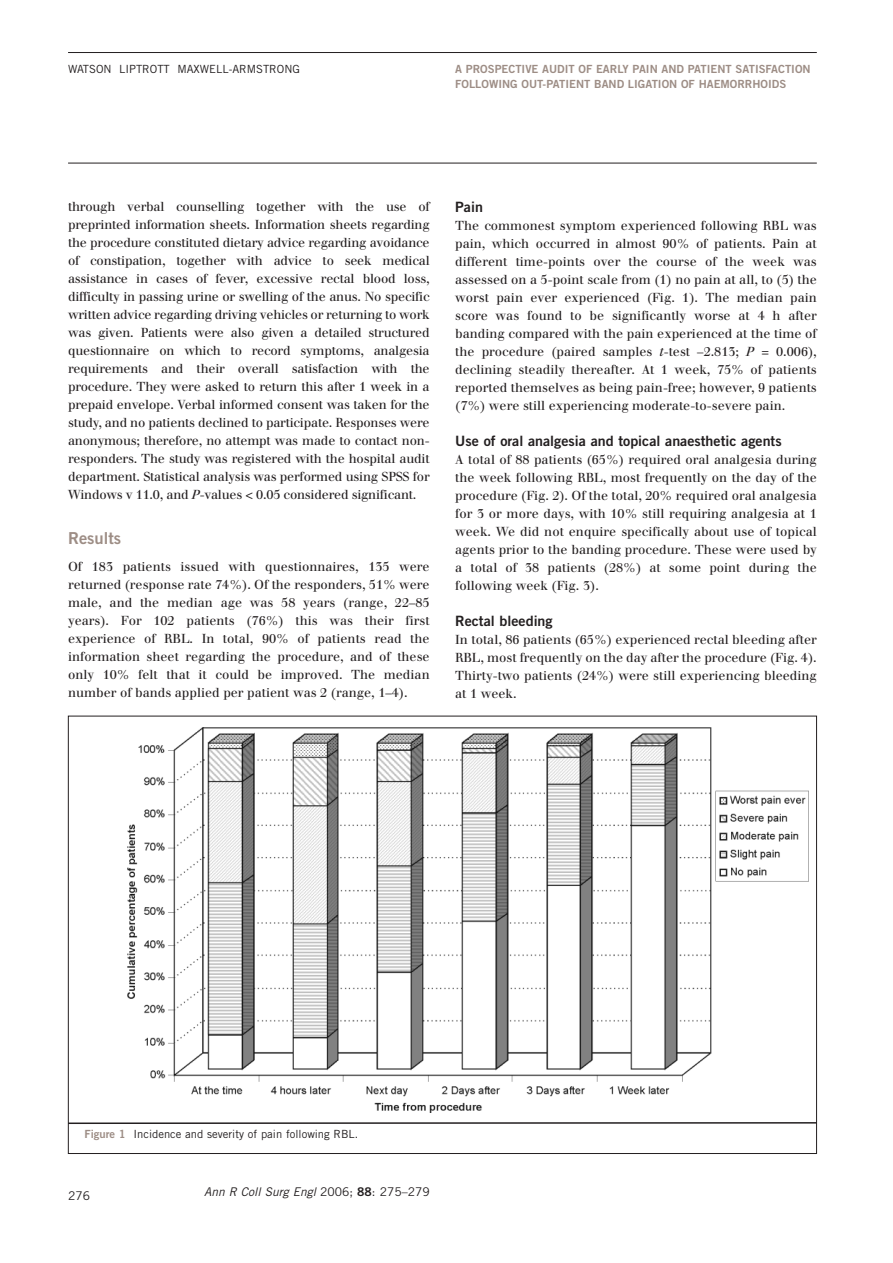
<style>
.page{position:relative;width:893px;height:1263px;background:#fff}
.page>*{position:absolute;margin:0;border:0;box-sizing:border-box;transform-origin:0 0}
.t1{font:16.5px "Trade Gothic Bold Two";color:#9d8d85}
.t2{font:14.25px "Trade Gothic Bold Two";color:#231f20}
.t3{font:12.75px/18px "Walbaum";color:#231f20;text-align:justify}
.t4{font:italic 12px "Trade Gothic";color:#231f20}
.t5{font:12px "Trade Gothic";color:#231f20}
.t6{font:11.25px/15px "Trade Gothic Bold Two";color:#9d8d85}
.t7{font:11.25px "Trade Gothic";color:#231f20}
.s1{font-style:italic}
.s2{font-family:"Trade Gothic Bold Two";color:#9d8d85}
.s3{font-style:normal}
.s4{font-family:"Trade Gothic Bold Two";font-style:normal}
</style>
<div class="page">
<hr style="left:68px;top:163px;width:748px;height:1px;background:#231f20">
<hr style="left:68px;top:52px;width:748px;height:1px;background:#231f20">
<img style="left:128px;top:728px;width:680px;height:384px">
<hr style="left:68px;top:1122px;width:748px;height:2px;background:#231f20">
<p class="t7" style="left:68px;top:65px;width:233px">WATSON LIPTROTT MAXWELL-ARMSTRONG</p>
<p class="t6" style="left:455px;top:63px;width:357px">A PROSPECTIVE AUDIT OF EARLY PAIN AND PATIENT SATISFACTION<br>FOLLOWING OUT-PATIENT BAND LIGATION OF HAEMORRHOIDS</p>
<p class="t3" style="left:68px;top:198px;width:363px">through verbal counselling together with the use of preprinted information sheets. Information sheets regarding the procedure constituted dietary advice regarding avoidance of constipation, together with advice to seek medical assistance in cases of fever, excessive rectal blood loss, difficulty in passing urine or swelling of the anus. No specific written advice regarding driving vehicles or returning to work was given. Patients were also given a detailed structured questionnaire on which to record symptoms, analgesia requirements and their overall satisfaction with the procedure. They were asked to return this after 1 week in a prepaid envelope. Verbal informed consent was taken for the study, and no patients declined to participate. Responses were anonymous; therefore, no attempt was made to contact non&shy;responders. The study was registered with the hospital audit department. Statistical analysis was performed using SPSS for Windows v 11.0, and <span class="s1">P</span>-values &lt; 0.05 considered significant.</p>
<p class="t1" style="left:68px;top:532px;width:55px">Results</p>
<p class="t3" style="left:68px;top:558px;width:363px">Of 183 patients issued with questionnaires, 135 were returned (response rate 74%). Of the responders, 51% were male, and the median age was 58 years (range, 22–85 years). For 102 patients (76%) this was their first experience of RBL. In total, 90% of patients read the information sheet regarding the procedure, and of these only 10% felt that it could be improved. The median number of bands applied per patient was 2 (range, 1–4).</p>
<p class="t2" style="left:455px;top:201px;width:29px">Pain</p>
<p class="t3" style="left:455px;top:217px;width:363px">The commonest symptom experienced following RBL was pain, which occurred in almost 90% of patients. Pain at different time-points over the course of the week was assessed on a 5-point scale from (1) no pain at all, to (5) the worst pain ever experienced (Fig. 1). The median pain score was found to be significantly worse at 4 h after banding compared with the pain experienced at the time of the procedure (paired samples <span class="s1">t</span>-test –2.813; <span class="s1">P</span> = 0.006), declining steadily thereafter. At 1 week, 75% of patients reported themselves as being pain-free; however, 9 patients (7%) were still experiencing moderate-to-severe pain.</p>
<p class="t2" style="left:455px;top:435px;width:328px">Use of oral analgesia and topical anaesthetic agents</p>
<p class="t3" style="left:455px;top:451px;width:363px">A total of 88 patients (65%) required oral analgesia during the week following RBL, most frequently on the day of the procedure (Fig. 2). Of the total, 20% required oral analgesia for 3 or more days, with 10% still requiring analgesia at 1 week. We did not enquire specifically about use of topical agents prior to the banding procedure. These were used by a total of 38 patients (28%) at some point during the following week (Fig. 3).</p>
<p class="t2" style="left:455px;top:615px;width:99px">Rectal bleeding</p>
<p class="t3" style="left:455px;top:631px;width:363px">In total, 86 patients (65%) experienced rectal bleeding after RBL, most frequently on the day after the procedure (Fig. 4).<br>Thirty-two patients (24%) were still experiencing bleeding at 1 week.</p>
<p class="t7" style="left:85px;top:1130px;width:275px"><span class="s2">Figure 1</span> Incidence and severity of pain following RBL.</p>
<p class="t5" style="left:68px;top:1191px;width:23px">276</p>
<p class="t4" style="left:204px;top:1188px;width:227px">Ann R Coll Surg Engl <span class="s3">2006;</span> <span class="s4">88</span><span class="s3">: 275–279</span></p>
</div>
